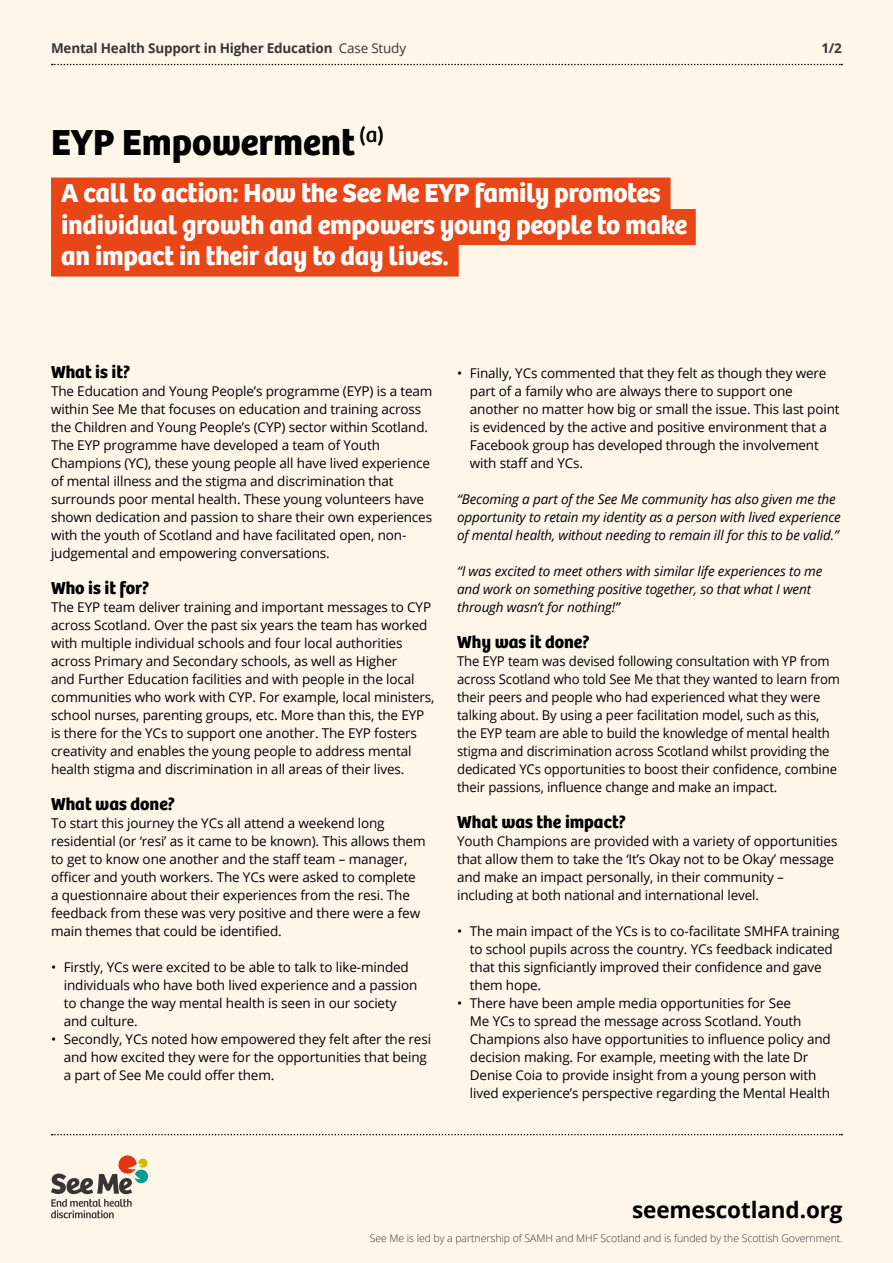
<style>
.page{position:relative;width:893px;height:1263px;background:#fff6ea}
.page>*{position:absolute;margin:0;border:0;box-sizing:border-box;transform-origin:0 0}
.t1{font:700 37.5px "Bree";color:#000}
.t2{font:700 27px/31.5px "Bree";letter-spacing:-.01em;color:#fff}
.t3{font:700 22.5px "Open Sans";letter-spacing:-.005em;color:#000}
.t4{font:700 18px "Bree";color:#000}
.t5{font:13.5px/18px "Open Sans";letter-spacing:-.01em;color:#000}
.t6{font:italic 13.5px/18px "Open Sans";letter-spacing:-.01em;color:#000}
.t7{font:700 13.5px "Open Sans";letter-spacing:-.015em;color:#373636}
.t8{font:300 10.5px "Open Sans";letter-spacing:-.005em;color:#373636}
.s1{font-weight:400}
</style>
<div class="page">
<svg style="left:52px;top:64px;width:790px;height:1px"></svg>
<svg style="left:52px;top:1134px;width:790px;height:1px"></svg>
<div style="left:51px;top:178px;width:620px;height:36px;background:#e84617"></div>
<div style="left:51px;top:209px;width:645px;height:36px;background:#e84617"></div>
<div style="left:51px;top:241px;width:408px;height:36px;background:#e84617"></div>
<svg style="left:51px;top:1155px;width:97px;height:63px"></svg>
<p class="t7" style="left:51px;top:38px;width:357px">Mental Health Support in Higher Education <span class="s1">Case Study</span></p>
<h1 class="t1" style="left:51px;top:119px;width:335px">EYP Empowerment <sup>(a)</sup></h1>
<h2 class="t2" style="left:61px;top:178px;width:627px">A call to action: How the See Me EYP family promotes individual growth and empowers young people to make an impact in their day to day lives.</h2>
<p class="t7" style="left:821px;top:38px;width:22px">1/2</p>
<h3 class="t4" style="left:51px;top:361px;width:81px">What is it?</h3>
<p class="t5" style="left:51px;top:382px;width:383px">The Education and Young People’s programme (EYP) is a team within See Me that focuses on education and training across the Children and Young People’s (CYP) sector within Scotland.<br>The EYP programme have developed a team of Youth Champions (YC), these young people all have lived experience of mental illness and the stigma and discrimination that surrounds poor mental health. These young volunteers have shown dedication and passion to share their own experiences with the youth of Scotland and have facilitated open, non&shy;judgemental and empowering conversations.</p>
<h3 class="t4" style="left:51px;top:577px;width:100px">Who is it for?</h3>
<p class="t5" style="left:51px;top:598px;width:385px">The EYP team deliver training and important messages to CYP across Scotland. Over the past six years the team has worked with multiple individual schools and four local authorities across Primary and Secondary schools, as well as Higher<br>and Further Education facilities and with people in the local communities who work with CYP. For example, local ministers, school nurses, parenting groups, etc. More than this, the EYP is there for the YCs to support one another. The EYP fosters creativity and enables the young people to address mental health stigma and discrimination in all areas of their lives.</p>
<h3 class="t4" style="left:51px;top:793px;width:126px">What was done?</h3>
<p class="t5" style="left:51px;top:814px;width:376px">To start this journey the YCs all attend a weekend long residential (or ‘resi’ as it came to be known). This allows them to get to know one another and the staff team – manager, officer and youth workers. The YCs were asked to complete a questionnaire about their experiences from the resi. The feedback from these was very positive and there were a few main themes that could be identified.</p>
<p class="t5" style="left:64px;top:958px;width:355px;text-indent:-13px">• Firstly, YCs were excited to be able to talk to like-minded individuals who have both lived experience and a passion to change the way mental health is seen in our society and culture.</p>
<p class="t5" style="left:64px;top:1030px;width:369px;text-indent:-13px">• Secondly, YCs noted how empowered they felt after the resi and how excited they were for the opportunities that being a part of See Me could offer them.</p>
<p class="t5" style="left:470px;top:364px;width:371px;text-indent:-13px">• Finally, YCs commented that they felt as though they were part of a family who are always there to support one another no matter how big or small the issue. This last point is evidenced by the active and positive environment that a Facebook group has developed through the involvement with staff and YCs.</p>
<p class="t6" style="left:457px;top:490px;width:385px">“Becoming a part of the See Me community has also given me the opportunity to retain my identity as a person with lived experience of mental health, without needing to remain ill for this to be valid.”</p>
<p class="t6" style="left:457px;top:562px;width:367px">“I was excited to meet others with similar life experiences to me and work on something positive together, so that what I went through wasn’t for nothing!”</p>
<h3 class="t4" style="left:457px;top:631px;width:134px">Why was it done?</h3>
<p class="t5" style="left:457px;top:652px;width:384px">The EYP team was devised following consultation with YP from across Scotland who told See Me that they wanted to learn from their peers and people who had experienced what they were talking about. By using a peer facilitation model, such as this, the EYP team are able to build the knowledge of mental health stigma and discrimination across Scotland whilst providing the dedicated YCs opportunities to boost their confidence, combine their passions, influence change and make an impact.</p>
<h3 class="t4" style="left:457px;top:811px;width:170px">What was the impact?</h3>
<p class="t5" style="left:457px;top:832px;width:382px">Youth Champions are provided with a variety of opportunities that allow them to take the ‘It’s Okay not to be Okay’ message and make an impact personally, in their community – including at both national and international level.</p>
<p class="t5" style="left:470px;top:922px;width:371px;text-indent:-13px">• The main impact of the YCs is to co-facilitate SMHFA training to school pupils across the country. YCs feedback indicated that this signficiantly improved their confidence and gave them hope.</p>
<p class="t5" style="left:470px;top:994px;width:362px;text-indent:-13px">• There have been ample media opportunities for See<br>Me YCs to spread the message across Scotland. Youth Champions also have opportunities to influence policy and decision making. For example, meeting with the late Dr Denise Coia to provide insight from a young person with lived experience’s perspective regarding the Mental Health</p>
<h3 class="t3" style="left:632px;top:1194px;width:212px">seemescotland.org</h3>
<p class="t8" style="left:370px;top:1231px;width:475px">See Me is led by a partnership of SAMH and MHF Scotland and is funded by the Scottish Government.</p>
</div>
